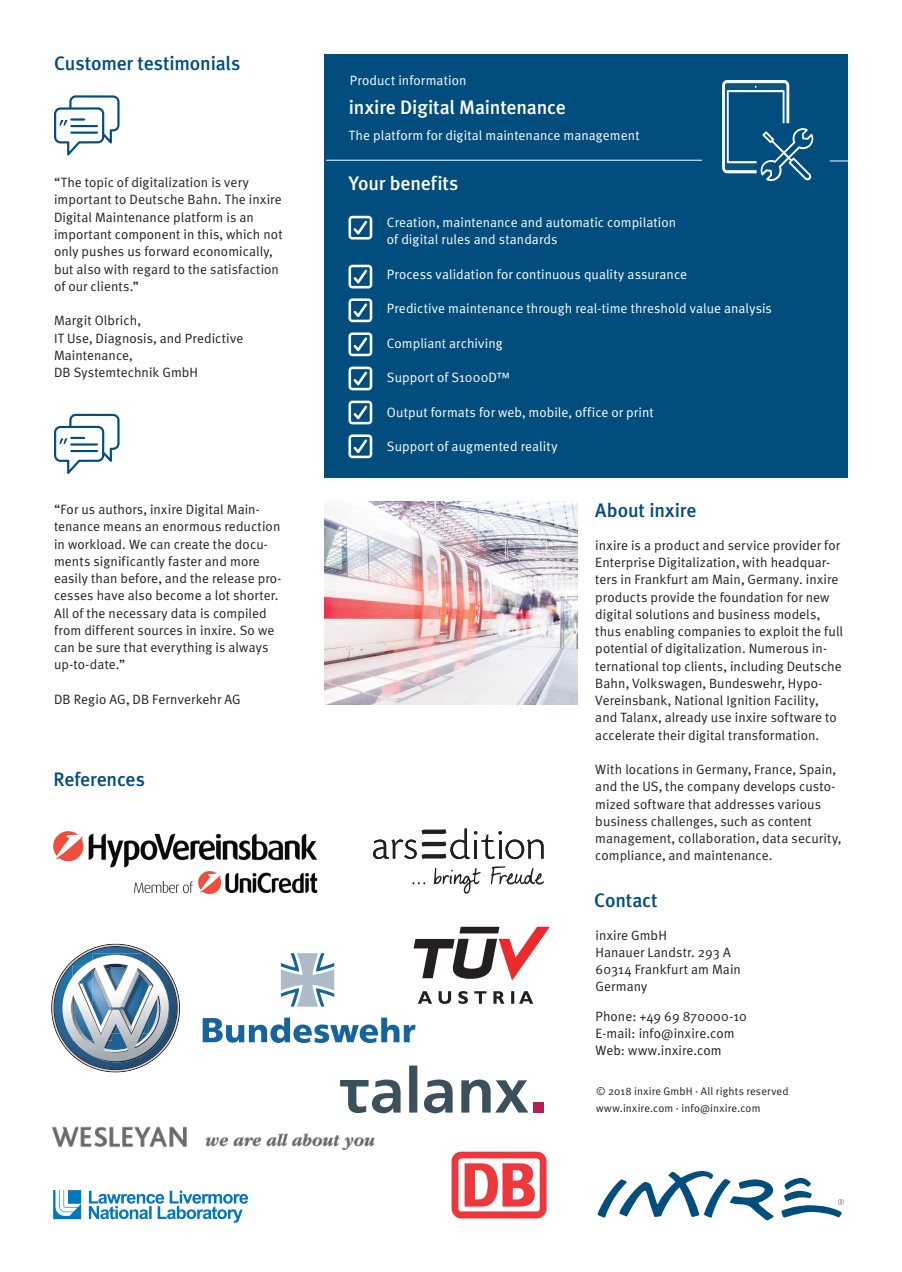
<style>
.page{position:relative;width:902px;height:1272px;background:#fff}
.page>*{position:absolute;margin:0;border:0;box-sizing:border-box;transform-origin:0 0}
.t1{font:19.5px "Meta Medium CE";letter-spacing:-.005em;color:#004d7e}
.t2{font:19.5px "Meta Medium CE";letter-spacing:-.005em;color:#fff}
.t3{font:13.5px/17.2px "Meta Normal CE";letter-spacing:.005em;color:#231f20}
.t4{font:13.5px/17.2px "Meta Normal CE";letter-spacing:.005em;color:#fff}
.t5{font:10.95px/16.8px "Meta Normal CE";letter-spacing:.02em;color:#231f20}
</style>
<div class="page">
<div style="left:324px;top:54px;width:523px;height:424px;background:#004d7e"></div>
<hr style="left:326px;top:160px;width:376px;height:1px;background:#fff">
<hr style="left:829px;top:161px;width:68px;height:1px;background:#fff">
<svg style="left:597px;top:1170px;width:246px;height:51px"></svg>
<img style="left:324px;top:501px;width:253px;height:203px">
<svg style="left:348px;top:216px;width:24px;height:23px"></svg>
<svg style="left:348px;top:265px;width:24px;height:23px"></svg>
<svg style="left:348px;top:298px;width:24px;height:24px"></svg>
<svg style="left:348px;top:332px;width:24px;height:24px"></svg>
<svg style="left:348px;top:366px;width:24px;height:24px"></svg>
<svg style="left:348px;top:400px;width:24px;height:24px"></svg>
<svg style="left:348px;top:434px;width:24px;height:24px"></svg>
<svg style="left:54px;top:95px;width:65px;height:60px"></svg>
<svg style="left:54px;top:414px;width:65px;height:60px"></svg>
<svg style="left:722px;top:80px;width:91px;height:101px"></svg>
<svg style="left:281px;top:953px;width:53px;height:53px"></svg>
<svg style="left:203px;top:1017px;width:212px;height:25px"></svg>
<img style="left:53px;top:831px;width:265px;height:63px">
<svg style="left:418px;top:991px;width:50px;height:12px"></svg>
<svg style="left:413px;top:926px;width:136px;height:54px"></svg>
<svg style="left:474px;top:991px;width:59px;height:12px"></svg>
<img style="left:52px;top:1126px;width:135px;height:22px">
<svg style="left:51px;top:943px;width:129px;height:129px"></svg>
<svg style="left:78px;top:983px;width:23px;height:51px"></svg>
<svg style="left:53px;top:1190px;width:28px;height:29px"></svg>
<svg style="left:89px;top:1190px;width:159px;height:32px"></svg>
<div style="left:532px;top:1101px;width:11px;height:11px;background:#b62155"></div>
<svg style="left:340px;top:1065px;width:188px;height:48px"></svg>
<svg style="left:412px;top:866px;width:132px;height:27px"></svg>
<svg style="left:373px;top:828px;width:170px;height:31px"></svg>
<img style="left:451px;top:1151px;width:96px;height:68px">
<img style="left:205px;top:1133px;width:170px;height:17px">
<h1 class="t1" style="left:54px;top:51px;width:188px">Customer testimonials</h1>
<p class="t3" style="left:54px;top:174px;width:230px">“The topic of digitalization is very important to Deutsche Bahn. The inxire Digital Maintenance platform is an important component in this, which not only pushes us forward economically, but also with regard to the satisfaction of our clients.”</p>
<p class="t3" style="left:54px;top:312px;width:191px">Margit Olbrich,<br>IT Use, Diagnosis, and Predictive<br>Maintenance,<br>DB Systemtechnik GmbH</p>
<p class="t3" style="left:54px;top:501px;width:229px">“For us authors, inxire Digital Main&shy;tenance means an enormous reduction in workload. We can create the docu&shy;ments significantly faster and more easily than before, and the release pro&shy;cesses have also become a lot shorter.<br>All of the necessary data is compiled from different sources in inxire. So we can be sure that everything is always up-to-date.”</p>
<p class="t3" style="left:54px;top:690px;width:188px">DB Regio AG, DB Fernverkehr AG</p>
<h1 class="t1" style="left:54px;top:766px;width:93px">References</h1>
<p class="t4" style="left:350px;top:72px;width:118px">Product information</p>
<h1 class="t2" style="left:349px;top:95px;width:218px">inxire Digital Maintenance</h1>
<p class="t4" style="left:349px;top:126px;width:292px">The platform for digital maintenance management</p>
<h1 class="t2" style="left:349px;top:172px;width:111px">Your benefits</h1>
<p class="t4" style="left:387px;top:213px;width:291px">Creation, maintenance and automatic compilation of digital rules and standards</p>
<p class="t4" style="left:387px;top:265px;width:302px">Process validation for continuous quality assurance</p>
<p class="t4" style="left:387px;top:300px;width:386px">Predictive maintenance through real-time threshold value analysis</p>
<p class="t4" style="left:387px;top:334px;width:117px">Compliant archiving</p>
<p class="t4" style="left:387px;top:369px;width:125px">Support of S1000D™</p>
<p class="t4" style="left:387px;top:403px;width:268px">Output formats for web, mobile, office or print</p>
<p class="t4" style="left:387px;top:438px;width:172px">Support of augmented reality</p>
<h1 class="t1" style="left:595px;top:498px;width:103px">About inxire</h1>
<p class="t3" style="left:595px;top:536px;width:249px">inxire is a product and service provider for Enterprise Digitalization, with headquar&shy;ters in Frankfurt am Main, Germany. inxire products provide the foundation for new digital solutions and business models, thus enabling companies to exploit the full potential of digitalization. Numerous in&shy;ternational top clients, including Deutsche Bahn, Volkswagen, Bundeswehr, Hypo-Vereinsbank, National Ignition Facility, and Talanx, already use inxire software to accelerate their digital transformation.</p>
<p class="t3" style="left:595px;top:761px;width:247px">With locations in Germany, France, Spain, and the US, the company develops custo&shy;mized software that addresses various business challenges, such as content management, collaboration, data security, compliance, and maintenance.</p>
<h1 class="t1" style="left:594px;top:888px;width:65px">Contact</h1>
<p class="t3" style="left:595px;top:926px;width:147px">inxire GmbH<br>Hanauer Landstr. 293 A<br>60314 Frankfurt am Main<br>Germany</p>
<p class="t3" style="left:595px;top:1007px;width:153px">Phone: +49 69 870000-10<br>E-mail: info@inxire.com<br>Web: www.inxire.com</p>
<p class="t5" style="left:596px;top:1082px;width:194px">© 2018 inxire GmbH · All rights reserved www.inxire.com · info@inxire.com</p>
</div>
